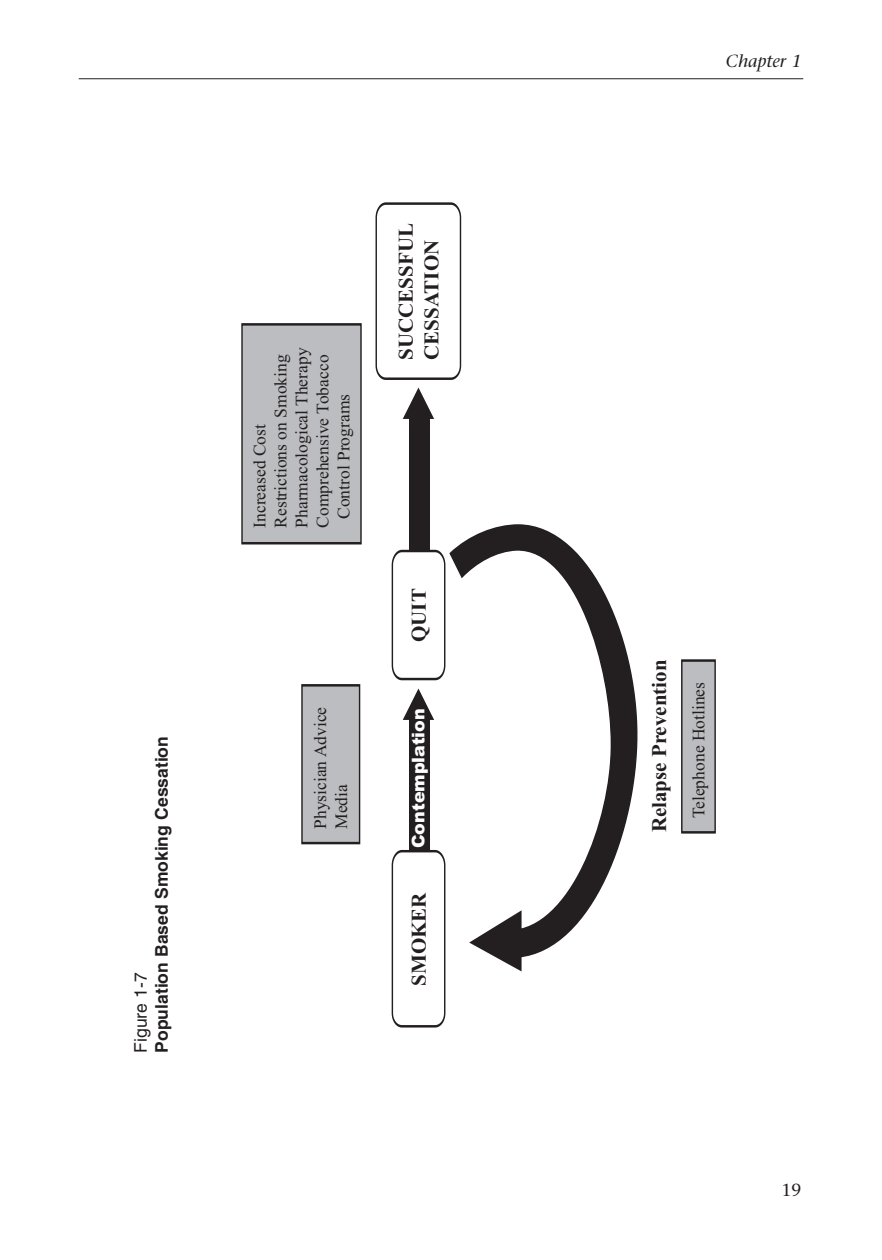
<style>
.page{position:relative;width:882px;height:1260px;background:#fff}
.page>*{position:absolute;margin:0;border:0;box-sizing:border-box;transform-origin:0 0}
.t1{font:700 21px/25.4px "Times New Roman";color:#231f20}
.t2{font:17.5px/21px "Times New Roman";color:#231f20}
.t3{font:700 17.5px/21px "Helvetica";color:#231f20}
.t4{font:900 17.5px "Arial";color:#fff}
.t5{font:italic 17.5px "Stone Serif";color:#231f20}
.t6{font:17.5px "Stone Serif";color:#231f20}
.s1{font-weight:400}
</style>
<div class="page">
<hr style="left:79px;top:78px;width:724px;height:1px;background:#231f20">
<div style="left:409px;top:713px;width:21px;height:150px;background:#231f20"></div>
<svg style="left:403px;top:689px;width:31px;height:31px"></svg>
<div style="left:409px;top:411px;width:21px;height:150px;background:#231f20"></div>
<svg style="left:403px;top:388px;width:31px;height:31px"></svg>
<svg style="left:392px;top:849px;width:54px;height:179px"></svg>
<svg style="left:392px;top:549px;width:54px;height:132px"></svg>
<svg style="left:376px;top:202px;width:86px;height:178px"></svg>
<div style="left:302px;top:685px;width:58px;height:158px;background:#bcbdc0"></div>
<div style="left:301px;top:684px;width:60px;height:160px;border:2px solid #231f20"></div>
<div style="left:242px;top:324px;width:119px;height:219px;background:#bcbdc0"></div>
<div style="left:241px;top:323px;width:121px;height:221px;border:2px solid #231f20"></div>
<svg style="left:449px;top:524px;width:189px;height:434px"></svg>
<svg style="left:469px;top:910px;width:53px;height:61px"></svg>
<div style="left:682px;top:661px;width:33px;height:171px;background:#bcbdc0"></div>
<div style="left:681px;top:660px;width:35px;height:173px;border:2px solid #231f20"></div>
<p class="t3" style="left:132px;top:1053px;width:318px;rotate:-90deg"><span class="s1">Figure 1-7<br></span>Population Based Smoking Cessation</p>
<p class="t2" style="left:249px;top:528px;width:105px;rotate:-90deg">Increased Cost</p>
<p class="t2" style="left:270px;top:528px;width:175px;rotate:-90deg">Restrictions on Smoking</p>
<p class="t2" style="left:291px;top:528px;width:182px;rotate:-90deg">Pharmacological Therapy</p>
<p class="t2" style="left:312px;top:528px;width:175px;rotate:-90deg">Comprehensive Tobacco</p>
<p class="t2" style="left:333px;top:519px;width:127px;rotate:-90deg">Control Programs</p>
<p class="t2" style="left:310px;top:829px;width:124px;rotate:-90deg">Physician Advice<br>Media</p>
<p class="t1" style="left:393px;top:360px;width:138px;rotate:-90deg">SUCCESSFUL<br>CESSATION</p>
<p class="t1" style="left:406px;top:642px;width:55px;rotate:-90deg">QUIT</p>
<p class="t4" style="left:408px;top:848px;width:141px;rotate:-90deg">Contemplation</p>
<p class="t1" style="left:406px;top:986px;width:95px;rotate:-90deg">SMOKER</p>
<p class="t5" style="left:726px;top:54px;width:77px">Chapter 1</p>
<p class="t1" style="left:646px;top:832px;width:174px;rotate:-90deg">Relapse Prevention</p>
<p class="t2" style="left:688px;top:818px;width:138px;rotate:-90deg">Telephone Hotlines</p>
<p class="t6" style="left:781px;top:1183px;width:22px">19</p>
</div>
